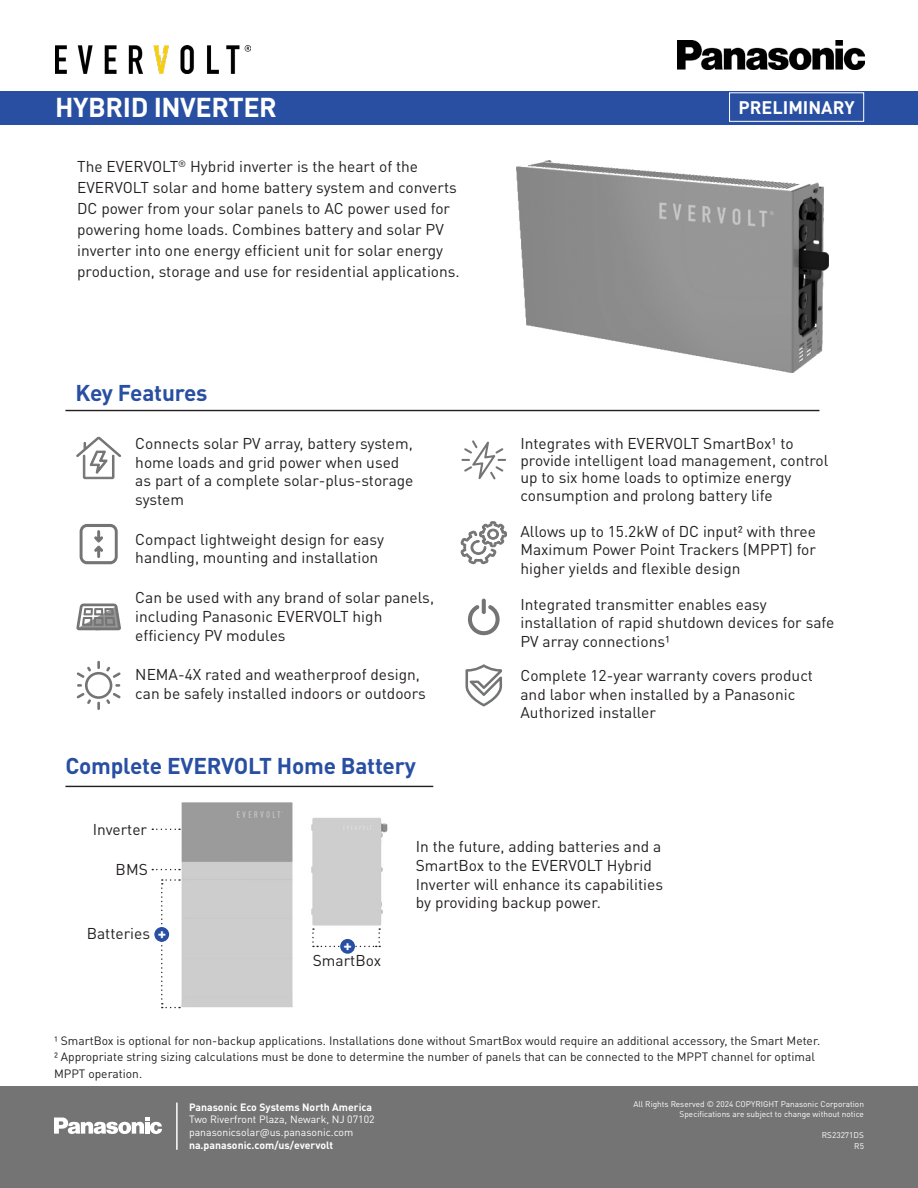
<style>
.page{position:relative;width:918px;height:1188px;background:#fff}
.page>*{position:absolute;margin:0;border:0;box-sizing:border-box;transform-origin:0 0}
.t1{font:700 27px "DINOT";letter-spacing:-.015em;color:#fff}
.t2{font:700 22.65px "DINOT";letter-spacing:-.01em;color:#284fa2}
.t3{font:700 18px "DINOT";color:#fff}
.t4{font:15.45px/18.6px "DINOT";color:#231f20}
.t5{font:700 15.45px "DINOT";color:#fff}
.t6{font:12px/16.5px "DINOT";color:#231f20}
.t7{font:10.5px/12.8px "DINOT";color:#fff}
.t8{font:8.25px/10.5px "DINOT";color:#fff;text-align:right}
.s1{font-weight:700}
</style>
<div class="page">
<div style="left:0;top:91px;width:918px;height:33px;background:#284fa2"></div>
<div style="left:729px;top:92px;width:135px;height:30px;border:1px solid #fff"></div>
<img style="left:677px;top:41px;width:187px;height:28px">
<div style="left:0;top:1087px;width:918px;height:101px;background:#737473"></div>
<svg style="left:54px;top:1118px;width:108px;height:16px"></svg>
<hr style="left:176px;top:1103px;width:2px;height:47px;background:#fff">
<hr style="left:65px;top:410px;width:755px;height:1px;background:#231f20">
<svg style="left:461px;top:440px;width:45px;height:39px"></svg>
<svg style="left:76px;top:604px;width:45px;height:26px"></svg>
<img style="left:55px;top:45px;width:196px;height:28px">
<img style="left:516px;top:160px;width:313px;height:212px">
<svg style="left:76px;top:436px;width:45px;height:44px"></svg>
<svg style="left:461px;top:521px;width:46px;height:43px"></svg>
<svg style="left:465px;top:664px;width:37px;height:42px"></svg>
<svg style="left:77px;top:661px;width:44px;height:49px"></svg>
<svg style="left:467px;top:605px;width:33px;height:31px"></svg>
<svg style="left:482px;top:599px;width:4px;height:15px"></svg>
<svg style="left:80px;top:524px;width:38px;height:40px"></svg>
<hr style="left:65px;top:786px;width:368px;height:1px;background:#231f20">
<img style="left:170px;top:802px;width:218px;height:207px">
<svg style="left:161px;top:879px;width:19px;height:129px"></svg>
<div style="left:154px;top:927px;width:15px;height:15px;background:#284fa2;border-radius:50%"></div>
<svg style="left:312px;top:928px;width:68px;height:19px"></svg>
<div style="left:340px;top:939px;width:15px;height:15px;background:#284fa2;border-radius:50%"></div>
<svg style="left:152px;top:829px;width:28px;height:1px"></svg>
<svg style="left:152px;top:869px;width:28px;height:1px"></svg>
<p class="t1" style="left:55px;top:89px;width:223px">HYBRID INVERTER</p>
<p class="t3" style="left:739px;top:96px;width:118px">PRELIMINARY</p>
<p class="t4" style="left:77px;top:156px;width:384px;line-height:21px">The EVERVOLT<sup>®</sup> Hybrid inverter is the heart of the EVERVOLT solar and home battery system and converts DC power from your solar panels to AC power used for powering home loads. Combines battery and solar PV inverter into one energy efficient unit for solar energy production, storage and use for residential applications.</p>
<p class="t2" style="left:76px;top:378px;width:133px">Key Features</p>
<p class="t4" style="left:135px;top:434px;width:280px">Connects solar PV array, battery system, home loads and grid power when used as part of a complete solar-plus-storage system</p>
<p class="t4" style="left:135px;top:530px;width:250px">Compact lightweight design for easy handling, mounting and installation</p>
<p class="t4" style="left:135px;top:588px;width:300px">Can be used with any brand of solar panels, including Panasonic EVERVOLT high efficiency PV modules</p>
<p class="t4" style="left:135px;top:665px;width:292px">NEMA-4X rated and weatherproof design, can be safely installed indoors or outdoors</p>
<p class="t2" style="left:65px;top:751px;width:352px">Complete EVERVOLT Home Battery</p>
<p class="t4" style="left:93px;top:820px;width:56px">Inverter</p>
<p class="t4" style="left:520px;top:434px;width:309px;line-height:17px">Integrates with EVERVOLT SmartBox¹ to provide intelligent load management, control up to six home loads to optimize energy</p>
<p class="t4" style="left:520px;top:486px;width:254px">consumption and prolong battery life</p>
<p class="t4" style="left:520px;top:522px;width:297px;text-align:justify">Allows up to 15.2kW of DC input² with three Maximum Power Point Trackers (MPPT) for higher yields and flexible design</p>
<p class="t4" style="left:520px;top:595px;width:315px">Integrated transmitter enables easy installation of rapid shutdown devices for safe<br>PV array connections1</p>
<p class="t4" style="left:520px;top:666px;width:294px">Complete 12-year warranty covers product and labor when installed by a Panasonic<br>Authorized installer</p>
<p class="t4" style="left:116px;top:860px;width:34px">BMS</p>
<p class="t4" style="left:87px;top:924px;width:65px">Batteries</p>
<p class="t5" style="left:158px;top:923px;width:10px">+</p>
<p class="t5" style="left:344px;top:935px;width:10px">+</p>
<p class="t4" style="left:313px;top:951px;width:70px">SmartBox</p>
<p class="t4" style="left:416px;top:837px;width:249px">In the future, adding batteries and a SmartBox to the EVERVOLT Hybrid Inverter will enhance its capabilities by providing backup power.</p>
<p class="t6" style="left:54px;top:1032px;width:768px">1 SmartBox is optional for non-backup applications. Installations done without SmartBox would require an additional accessory, the Smart Meter.</p>
<p class="t6" style="left:54px;top:1049px;width:762px">2 Appropriate string sizing calculations must be done to determine the number of panels that can be connected to the MPPT channel for optimal<br>MPPT operation.</p>
<p class="t7" style="left:189px;top:1100px;width:187px"><span class="s1">Panasonic Eco Systems North America </span>Two Riverfront Plaza, Newark, NJ 07102 panasonicsolar@us.panasonic.com <span class="s1">na.panasonic.com/us/evervolt</span></p>
<p class="t8" style="left:633px;top:1098px;width:232px">All Rights Reserved © 2024 COPYRIGHT Panasonic Corporation<br>Specifications are subject to change without notice</p>
<p class="t8" style="left:822px;top:1130px;width:44px">RS23271DS</p>
<p class="t8" style="left:854px;top:1140px;width:11px">R5</p>
</div>
